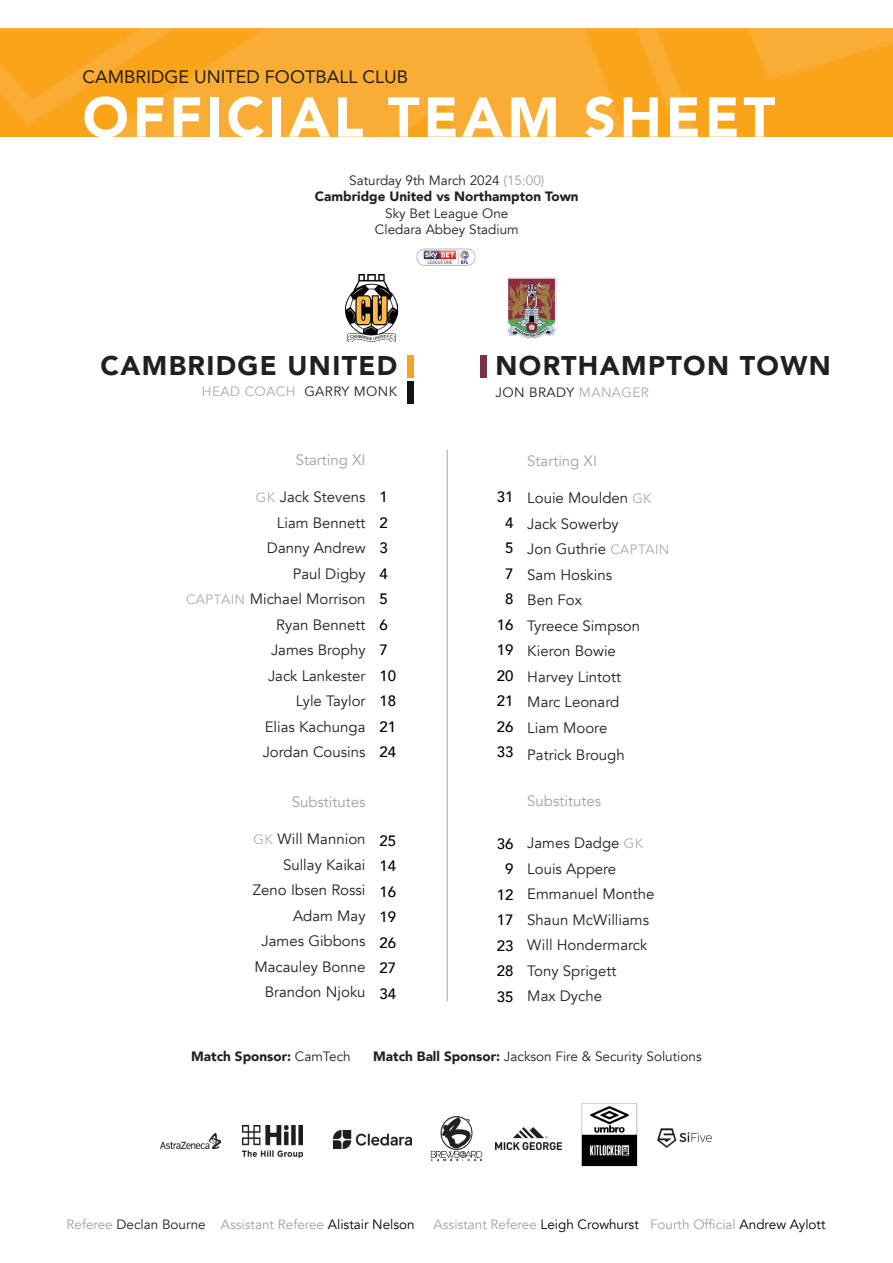
<style>
.page{position:relative;width:893px;height:1263px;background:#fff}
.page>*{position:absolute;margin:0;border:0;box-sizing:border-box;transform-origin:0 0}
.t1{font:900 55.5px "Avenir";letter-spacing:.07em;color:#fff}
.t2{font:900 27px "Avenir";letter-spacing:.05em;color:#231f20}
.t3{font:18px "Avenir";color:#231f20}
.t4{font:15px "Avenir";color:#231f20}
.t5{font:500 15px "Avenir";color:#000}
.t6{font:15px "Avenir";color:#9fa3a3}
.t7{font:13.5px "Avenir";color:#231f20}
.t8{font:13.5px "Avenir";color:#9fa3a3}
.t9{font:900 13.5px "Avenir";color:#231f20}
.t10{font:13.5px "Avenir";letter-spacing:.03em;color:#ababab}
.t11{font:13.5px "Avenir";letter-spacing:.03em;color:#231f20}
.s1{color:#9fa3a3}
.s2{color:#231f20}
.s3{font-size:13.5px;color:#ababab}
.s4{color:#ababab}
.s5{font-weight:400}
.s6{font-weight:900}
.s7{color:#000001}
</style>
<div class="page">
<img style="left:507px;top:277px;width:50px;height:62px">
<img style="left:346px;top:274px;width:51px;height:68px">
<hr style="left:447px;top:450px;width:1px;height:551px;background:#9fa3a3">
<img style="left:416px;top:248px;width:60px;height:18px">
<div style="left:407px;top:355px;width:7px;height:22px;background:#f9a229"></div>
<div style="left:407px;top:382px;width:7px;height:22px;background:#111314"></div>
<div style="left:480px;top:355px;width:7px;height:22px;background:#7a3344"></div>
<img style="left:0;top:29px;width:893px;height:107px">
<img style="left:430px;top:1116px;width:53px;height:46px">
<img style="left:581px;top:1103px;width:57px;height:64px">
<img style="left:242px;top:1125px;width:61px;height:32px">
<img style="left:657px;top:1128px;width:55px;height:20px">
<img style="left:160px;top:1133px;width:61px;height:16px">
<img style="left:496px;top:1127px;width:66px;height:23px">
<img style="left:333px;top:1130px;width:79px;height:18px">
<p class="t3" style="left:83px;top:62px;width:327px">CAMBRIDGE UNITED FOOTBALL CLUB</p>
<p class="t1" style="left:83px;top:70px;width:694px">OFFICIAL TEAM SHEET</p>
<p class="t7" style="left:349px;top:172px;width:197px">Saturday 9th March 2024 <span class="s1">(15:00)</span></p>
<p class="t9" style="left:315px;top:185px;width:265px">Cambridge United vs Northampton Town</p>
<p class="t7" style="left:385px;top:205px;width:125px">Sky Bet League One</p>
<p class="t7" style="left:375px;top:222px;width:145px">Cledara Abbey Stadium</p>
<p class="t2" style="left:101px;top:342px;width:298px">CAMBRIDGE UNITED</p>
<p class="t10" style="left:202px;top:384px;width:197px">HEAD COACH <span class="s2">GARRY MONK</span></p>
<p class="t6" style="left:296px;top:450px;width:71px">Starting XI</p>
<p class="t4" style="left:256px;top:488px;width:111px"><span class="s3">GK</span> Jack Stevens</p>
<p class="t4" style="left:277px;top:513px;width:90px">Liam Bennett</p>
<p class="t4" style="left:267px;top:539px;width:100px">Danny Andrew</p>
<p class="t4" style="left:293px;top:564px;width:74px">Paul Digby</p>
<p class="t4" style="left:186px;top:590px;width:181px"><span class="s3">CAPTAIN</span> Michael Morrison</p>
<p class="t4" style="left:276px;top:615px;width:91px">Ryan Bennett</p>
<p class="t4" style="left:271px;top:641px;width:96px">James Brophy</p>
<p class="t4" style="left:268px;top:666px;width:99px">Jack Lankester</p>
<p class="t4" style="left:296px;top:692px;width:71px">Lyle Taylor</p>
<p class="t4" style="left:265px;top:717px;width:102px">Elias Kachunga</p>
<p class="t4" style="left:263px;top:743px;width:104px">Jordan Cousins</p>
<p class="t6" style="left:292px;top:792px;width:75px">Substitutes</p>
<p class="t4" style="left:253px;top:830px;width:114px"><span class="s3">GK</span> Will Mannion</p>
<p class="t4" style="left:283px;top:855px;width:84px">Sullay Kaikai</p>
<p class="t4" style="left:253px;top:881px;width:114px">Zeno Ibsen Rossi</p>
<p class="t4" style="left:293px;top:906px;width:74px">Adam May</p>
<p class="t4" style="left:262px;top:932px;width:105px">James Gibbons</p>
<p class="t4" style="left:254px;top:957px;width:113px">Macauley Bonne</p>
<p class="t4" style="left:265px;top:983px;width:102px">Brandon Njoku</p>
<p class="t5" style="left:379px;top:484px;width:10px">1</p>
<p class="t5" style="left:379px;top:509px;width:10px">2</p>
<p class="t5" style="left:379px;top:535px;width:10px">3</p>
<p class="t5" style="left:379px;top:560px;width:10px">4</p>
<p class="t5" style="left:379px;top:586px;width:10px">5</p>
<p class="t5" style="left:379px;top:611px;width:10px">6</p>
<p class="t5" style="left:379px;top:637px;width:10px">7</p>
<p class="t5" style="left:379px;top:662px;width:18px">10</p>
<p class="t5" style="left:379px;top:688px;width:18px">18</p>
<p class="t5" style="left:379px;top:713px;width:18px">21</p>
<p class="t5" style="left:379px;top:739px;width:18px">24</p>
<p class="t5" style="left:379px;top:827px;width:18px">25</p>
<p class="t5" style="left:379px;top:853px;width:18px">14</p>
<p class="t5" style="left:379px;top:878px;width:18px">16</p>
<p class="t5" style="left:379px;top:904px;width:18px">19</p>
<p class="t5" style="left:379px;top:929px;width:18px">26</p>
<p class="t5" style="left:379px;top:955px;width:18px">27</p>
<p class="t5" style="left:379px;top:980px;width:18px">34</p>
<p class="t2" style="left:496px;top:342px;width:337px">NORTHAMPTON TOWN</p>
<p class="t11" style="left:496px;top:384px;width:155px">JON BRADY <span class="s4">MANAGER</span></p>
<p class="t5" style="left:497px;top:484px;width:18px">31</p>
<p class="t5" style="left:505px;top:509px;width:10px">4</p>
<p class="t5" style="left:505px;top:535px;width:10px">5</p>
<p class="t5" style="left:505px;top:560px;width:10px">7</p>
<p class="t5" style="left:505px;top:586px;width:10px">8</p>
<p class="t5" style="left:497px;top:611px;width:18px">16</p>
<p class="t5" style="left:497px;top:637px;width:18px">19</p>
<p class="t5" style="left:497px;top:662px;width:18px">20</p>
<p class="t5" style="left:497px;top:688px;width:18px">21</p>
<p class="t5" style="left:497px;top:713px;width:18px">26</p>
<p class="t5" style="left:497px;top:739px;width:18px">33</p>
<p class="t5" style="left:497px;top:830px;width:18px">36</p>
<p class="t5" style="left:505px;top:856px;width:10px">9</p>
<p class="t5" style="left:497px;top:881px;width:18px">12</p>
<p class="t5" style="left:497px;top:907px;width:18px">17</p>
<p class="t5" style="left:497px;top:932px;width:18px">23</p>
<p class="t5" style="left:497px;top:958px;width:18px">28</p>
<p class="t5" style="left:497px;top:983px;width:18px">35</p>
<p class="t6" style="left:527px;top:451px;width:71px">Starting XI</p>
<p class="t4" style="left:527px;top:489px;width:126px">Louie Moulden <span class="s3">GK</span></p>
<p class="t4" style="left:527px;top:514px;width:93px">Jack Sowerby</p>
<p class="t4" style="left:527px;top:540px;width:144px">Jon Guthrie <span class="s3">CAPTAIN</span></p>
<p class="t4" style="left:527px;top:565px;width:86px">Sam Hoskins</p>
<p class="t4" style="left:527px;top:591px;width:56px">Ben Fox</p>
<p class="t4" style="left:527px;top:616px;width:114px">Tyreece Simpson</p>
<p class="t4" style="left:527px;top:642px;width:90px">Kieron Bowie</p>
<p class="t4" style="left:527px;top:667px;width:95px">Harvey Lintott</p>
<p class="t4" style="left:527px;top:693px;width:93px">Marc Leonard</p>
<p class="t4" style="left:527px;top:718px;width:82px">Liam Moore</p>
<p class="t4" style="left:527px;top:745px;width:99px">Patrick Brough</p>
<p class="t6" style="left:527px;top:792px;width:75px">Substitutes</p>
<p class="t4" style="left:527px;top:834px;width:117px">James Dadge <span class="s3">GK</span></p>
<p class="t4" style="left:527px;top:859px;width:90px">Louis Appere</p>
<p class="t4" style="left:527px;top:885px;width:129px">Emmanuel Monthe</p>
<p class="t4" style="left:527px;top:910px;width:123px">Shaun McWilliams</p>
<p class="t4" style="left:527px;top:936px;width:122px">Will Hondermarck</p>
<p class="t4" style="left:527px;top:961px;width:91px">Tony Sprigett</p>
<p class="t4" style="left:527px;top:987px;width:76px">Max Dyche</p>
<p class="t9" style="left:191px;top:1045px;width:161px">Match Sponsor: <span class="s5">CamTech</span></p>
<p class="t7" style="left:373px;top:1048px;width:330px"><span class="s6">Match Ball Sponsor:</span> Jackson Fire &amp; Security Solutions</p>
<p class="t8" style="left:67px;top:1216px;width:350px">Referee <span class="s2">Declan Bourne</span> Assistant Referee <span class="s7">Alistair Nelson</span></p>
<p class="t8" style="left:434px;top:1216px;width:393px">Assistant Referee <span class="s7">Leigh Crowhurst</span> Fourth Official <span class="s7">Andrew Aylott</span></p>
</div>
